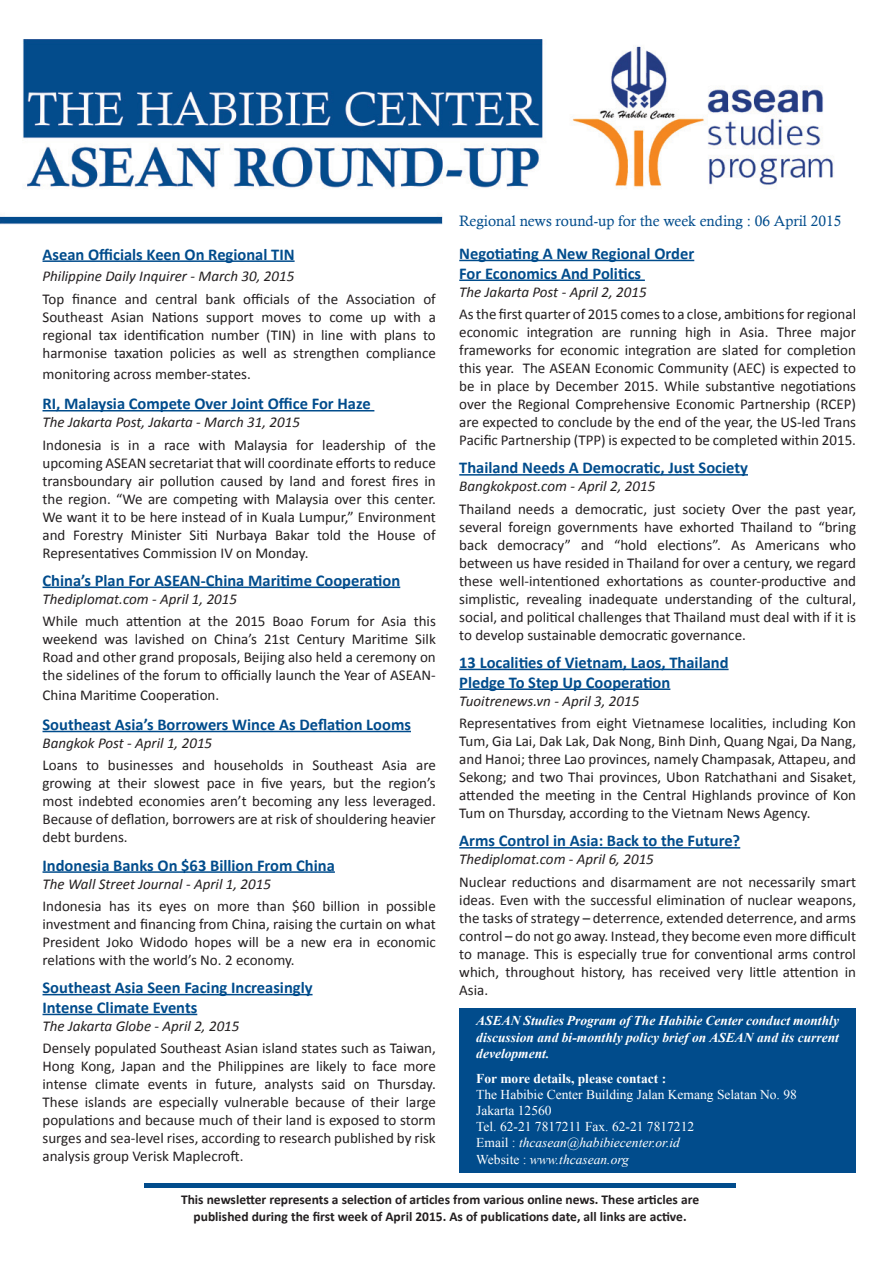
<style>
.page{position:relative;width:893px;height:1263px;background:#fff}
.page>*{position:absolute;margin:0;border:0;box-sizing:border-box;transform-origin:0 0}
.t1{font:700 16.5px "Calibri";color:#014c8c}
.t2{font:15px/18px "Calibri";color:#231f20;text-align:justify}
.t3{font:italic 15px "Calibri";color:#231f20}
.t4{font:15px "Calisto";color:#014c8c}
.t5{font:700 13.5px/16.2px "Calibri";color:#231f20;text-align:center}
.t6{font:italic 700 13.5px/16.2px "Times New Roman";color:#fff;text-align:justify}
.t7{font:13.5px "Times New Roman";color:#fff}
.t8{font:italic 13.5px "Times New Roman";color:#fff}
.t9{font:700 13.5px "Times New Roman";color:#fff}
.s1{font-style:normal}
</style>
<div class="page">
<img style="left:0;top:40px;width:833px;height:185px">
<div style="left:459px;top:1008px;width:397px;height:164px;background:#014c8c"></div>
<hr style="left:145px;top:1183px;width:591px;height:4px;background:#014c8c">
<hr style="left:43px;top:260px;width:252px;height:2px;background:#014c8c">
<hr style="left:43px;top:410px;width:331px;height:1px;background:#014c8c">
<hr style="left:43px;top:587px;width:357px;height:1px;background:#014c8c">
<hr style="left:43px;top:731px;width:368px;height:1px;background:#014c8c">
<hr style="left:43px;top:871px;width:292px;height:2px;background:#014c8c">
<hr style="left:43px;top:994px;width:270px;height:1px;background:#014c8c">
<hr style="left:43px;top:1014px;width:154px;height:1px;background:#014c8c">
<hr style="left:459px;top:260px;width:235px;height:1px;background:#014c8c">
<hr style="left:459px;top:279px;width:186px;height:2px;background:#014c8c">
<hr style="left:459px;top:474px;width:289px;height:2px;background:#014c8c">
<hr style="left:459px;top:669px;width:270px;height:1px;background:#014c8c">
<hr style="left:459px;top:688px;width:211px;height:2px;background:#014c8c">
<hr style="left:459px;top:847px;width:281px;height:1px;background:#014c8c">
<p class="t1" style="left:43px;top:244px;width:254px">Asean Officials Keen On Regional TIN</p>
<p class="t3" style="left:43px;top:266px;width:253px">Philippine Daily Inquirer - March 30, 2015</p>
<p class="t2" style="left:43px;top:290px;width:395px">Top finance and central bank officials of the Association of Southeast Asian Nations support moves to come up with a regional tax identification number (TIN) in line with plans to harmonise taxation policies as well as strengthen compliance</p>
<p class="t2" style="left:43px;top:365px;width:210px">monitoring across member-states.</p>
<p class="t1" style="left:43px;top:393px;width:330px">RI, Malaysia Compete Over Joint Office For Haze</p>
<p class="t3" style="left:43px;top:412px;width:259px">The Jakarta Post, Jakarta - March 31, 2015</p>
<p class="t2" style="left:43px;top:436px;width:395px">Indonesia is in a race with Malaysia for leadership of the upcoming ASEAN secretariat that will coordinate efforts to reduce transboundary air pollution caused by land and forest fires in the region. “We are competing with Malaysia over this center.<br>We want it to be here instead of in Kuala Lumpur,” Environment and Forestry Minister Siti Nurbaya Bakar told the House of Representatives Commission IV on Monday.</p>
<p class="t1" style="left:43px;top:570px;width:359px">China’s Plan For ASEAN-China Maritime Cooperation</p>
<p class="t3" style="left:43px;top:589px;width:196px">Thediplomat.com - April 1, 2015</p>
<p class="t2" style="left:43px;top:612px;width:395px">While much attention at the 2015 Boao Forum for Asia this weekend was lavished on China’s 21st Century Maritime Silk Road and other grand proposals, Beijing also held a ceremony on the sidelines of the forum to officially launch the Year of ASEAN-</p>
<p class="t2" style="left:43px;top:686px;width:178px">China Maritime Cooperation.</p>
<p class="t1" style="left:43px;top:714px;width:370px">Southeast Asia’s Borrowers Wince As Deflation Looms</p>
<p class="t3" style="left:43px;top:733px;width:171px">Bangkok Post - April 1, 2015</p>
<p class="t2" style="left:43px;top:756px;width:395px">Loans to businesses and households in Southeast Asia are growing at their slowest pace in five years, but the region’s most indebted economies aren’t becoming any less leveraged.<br>Because of deflation, borrowers are at risk of shouldering heavier debt burdens.</p>
<p class="t1" style="left:43px;top:855px;width:294px">Indonesia Banks On $63 Billion From China</p>
<p class="t3" style="left:43px;top:873px;width:230px">The Wall Street Journal - April 1, 2015</p>
<p class="t2" style="left:43px;top:897px;width:395px">Indonesia has its eyes on more than $60 billion in possible investment and financing from China, raising the curtain on what President Joko Widodo hopes will be a new era in economic relations with the world’s No. 2 economy.</p>
<p class="t1" style="left:43px;top:977px;width:272px">Southeast Asia Seen Facing Increasingly</p>
<p class="t1" style="left:43px;top:997px;width:156px">Intense Climate Events</p>
<p class="t3" style="left:43px;top:1016px;width:198px">The Jakarta Globe - April 2, 2015</p>
<p class="t2" style="left:43px;top:1039px;width:395px">Densely populated Southeast Asian island states such as Taiwan, Hong Kong, Japan and the Philippines are likely to face more intense climate events in future, analysts said on Thursday.<br>These islands are especially vulnerable because of their large populations and because much of their land is exposed to storm surges and sea-level rises, according to research published by risk analysis group Verisk Maplecroft.</p>
<p class="t4" style="left:459px;top:212px;width:384px">Regional news round-up for the week ending : 06 April 2015</p>
<p class="t1" style="left:459px;top:243px;width:236px">Negotiating A New Regional Order</p>
<p class="t1" style="left:459px;top:263px;width:183px">For Economics And Politics</p>
<p class="t3" style="left:459px;top:282px;width:189px">The Jakarta Post - April 2, 2015</p>
<p class="t2" style="left:459px;top:305px;width:398px">As the first quarter of 2015 comes to a close, ambitions for regional economic integration are running high in Asia. Three major frameworks for economic integration are slated for completion this year. The ASEAN Economic Community (AEC) is expected to be in place by December 2015. While substantive negotiations over the Regional Comprehensive Economic Partnership (RCEP) are expected to conclude by the end of the year, the US-led Trans Pacific Partnership (TPP) is expected to be completed within 2015.</p>
<p class="t1" style="left:459px;top:457px;width:290px">Thailand Needs A Democratic, Just Society</p>
<p class="t3" style="left:459px;top:476px;width:198px">Bangkokpost.com - April 2, 2015</p>
<p class="t2" style="left:459px;top:500px;width:398px">Thailand needs a democratic, just society Over the past year, several foreign governments have exhorted Thailand to “bring back democracy” and “hold elections”. As Americans who between us have resided in Thailand for over a century, we regard these well-intentioned exhortations as counter-productive and simplistic, revealing inadequate understanding of the cultural, social, and political challenges that Thailand must deal with if it is to develop sustainable democratic governance.</p>
<p class="t1" style="left:459px;top:652px;width:271px">13 Localities of Vietnam, Laos, Thailand</p>
<p class="t1" style="left:459px;top:672px;width:213px">Pledge To Step Up Cooperation</p>
<p class="t3" style="left:459px;top:690px;width:182px">Tuoitrenews.vn - April 3, 2015</p>
<p class="t2" style="left:459px;top:714px;width:398px">Representatives from eight Vietnamese localities, including Kon Tum, Gia Lai, Dak Lak, Dak Nong, Binh Dinh, Quang Ngai, Da Nang, and Hanoi; three Lao provinces, namely Champasak, Attapeu, and Sekong; and two Thai provinces, Ubon Ratchathani and Sisaket, attended the meeting in the Central Highlands province of Kon Tum on Thursday, according to the Vietnam News Agency.</p>
<p class="t1" style="left:459px;top:830px;width:282px">Arms Control in Asia: Back to the Future?</p>
<p class="t3" style="left:459px;top:849px;width:196px">Thediplomat.com - April 6, 2015</p>
<p class="t2" style="left:459px;top:873px;width:398px">Nuclear reductions and disarmament are not necessarily smart ideas. Even with the successful elimination of nuclear weapons, the tasks of strategy – deterrence, extended deterrence, and arms control – do not go away. Instead, they become even more difficult to manage. This is especially true for conventional arms control which, throughout history, has received very little attention in Asia.</p>
<p class="t6" style="left:476px;top:1012px;width:364px">ASEAN Studies Program of The Habibie Center conduct monthly discussion and bi-monthly policy brief on ASEAN and its current development.</p>
<p class="t9" style="left:476px;top:1069px;width:191px">For more details, please contact :</p>
<p class="t7" style="left:476px;top:1085px;width:322px">The Habibie Center Building Jalan Kemang Selatan No. 98</p>
<p class="t7" style="left:476px;top:1101px;width:77px">Jakarta 12560</p>
<p class="t7" style="left:476px;top:1117px;width:219px">Tel. 62-21 7817211 Fax. 62-21 7817212</p>
<p class="t8" style="left:476px;top:1133px;width:205px"><span class="s1">Email :</span> thcasean@habibiecenter.or.id</p>
<p class="t8" style="left:476px;top:1150px;width:154px"><span class="s1">Website :</span> www.thcasean.org</p>
<p class="t5" style="left:181px;top:1192px;width:520px">This newsletter represents a selection of articles from various online news. These articles are published during the first week of April 2015. As of publications date, all links are active.</p>
</div>
